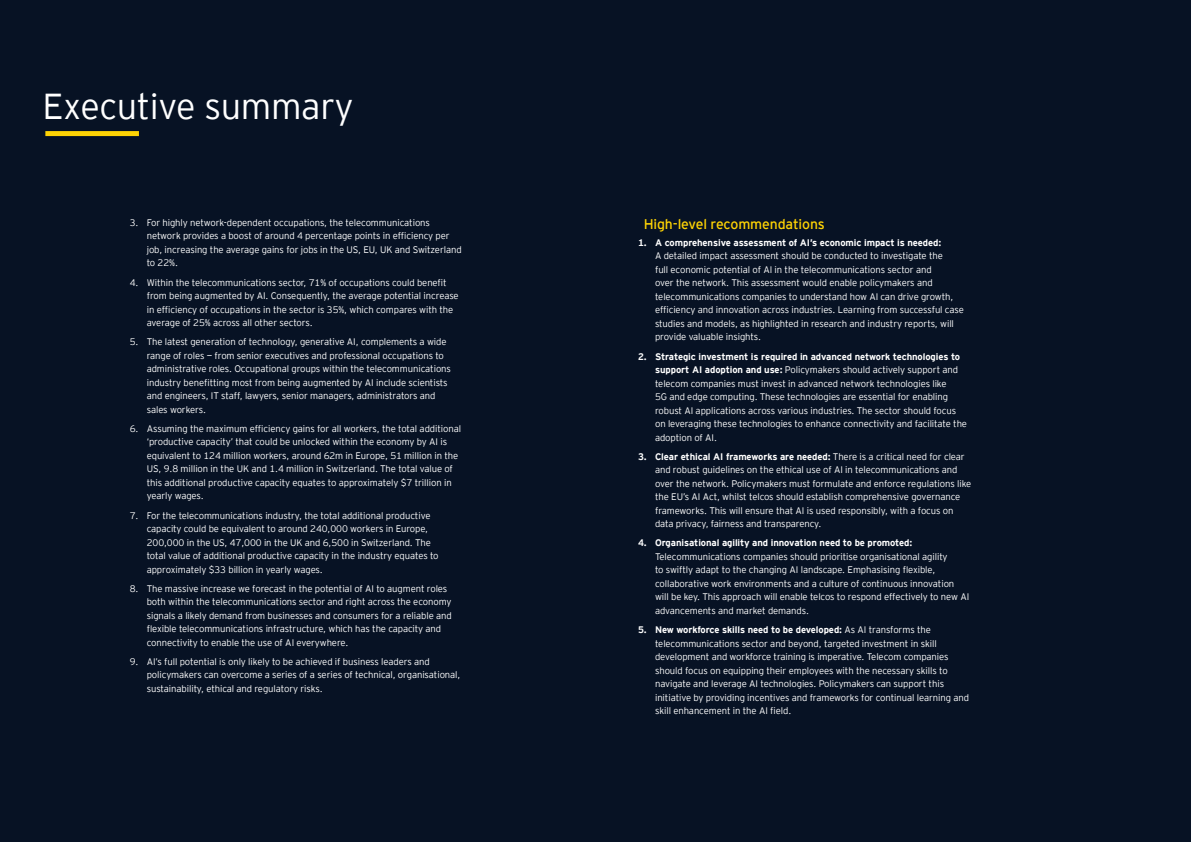
<style>
.page{position:relative;width:1191px;height:842px;background:#071224}
.page>*{position:absolute;margin:0;border:0;box-sizing:border-box;transform-origin:0 0}
.A_Headline{font:300 36px "EY Interstate";letter-spacing:-.01em;color:#fff}
.D_Subhead_2{font:14px "EY Interstate";letter-spacing:-.01em;color:#fed304}
.t1{font:300 9.5px/13.5px "EY Interstate";letter-spacing:-.01em;color:#fff}
.s1{font-weight:700}
</style>
<div class="page">
<div style="left:45px;top:131px;width:94px;height:5px;background:#fed304"></div>
<p class="A_Headline" style="left:43px;top:81px;width:313px">Executive summary</p>
<p class="t1" style="left:147px;top:215px;width:316px;text-indent:-17px">3. For highly network-dependent occupations, the telecommunications network provides a boost of around 4 percentage points in efficiency per job, increasing the average gains for jobs in the US, EU, UK and Switzerland to 22%.</p>
<p class="t1" style="left:147px;top:275px;width:313px;text-indent:-17px">4. Within the telecommunications sector, 71% of occupations could benefit from being augmented by AI. Consequently, the average potential increase in efficiency of occupations in the sector is 35%, which compares with the average of 25% across all other sectors.</p>
<p class="t1" style="left:147px;top:335px;width:306px;text-indent:-17px">5. The latest generation of technology, generative AI, complements a wide range of roles — from senior executives and professional occupations to administrative roles. Occupational groups within the telecommunications industry benefitting most from being augmented by AI include scientists and engineers, IT staff, lawyers, senior managers, administrators and sales workers.</p>
<p class="t1" style="left:147px;top:421px;width:316px;text-indent:-17px">6. Assuming the maximum efficiency gains for all workers, the total additional ‘productive capacity’ that could be unlocked within the economy by AI is equivalent to 124 million workers, around 62m in Europe, 51 million in the US, 9.8 million in the UK and 1.4 million in Switzerland. The total value of this additional productive capacity equates to approximately $7 trillion in yearly wages.</p>
<p class="t1" style="left:147px;top:508px;width:293px;text-indent:-17px">7. For the telecommunications industry, the total additional productive capacity could be equivalent to around 240,000 workers in Europe, 200,000 in the US, 47,000 in the UK and 6,500 in Switzerland. The total value of additional productive capacity in the industry equates to approximately $33 billion in yearly wages.</p>
<p class="t1" style="left:147px;top:581px;width:306px;text-indent:-17px">8. The massive increase we forecast in the potential of AI to augment roles both within the telecommunications sector and right across the economy signals a likely demand from businesses and consumers for a reliable and flexible telecommunications infrastructure, which has the capacity and connectivity to enable the use of AI everywhere.</p>
<p class="t1" style="left:147px;top:654px;width:315px;text-indent:-17px">9. AI’s full potential is only likely to be achieved if business leaders and policymakers can overcome a series of a series of technical, organisational, sustainability, ethical and regulatory risks.</p>
<p class="D_Subhead_2" style="left:643px;top:215px;width:183px">High-level recommendations</p>
<p class="t1" style="left:655px;top:235px;width:310px;text-indent:-17px"><span class="s1">1. A comprehensive assessment of AI’s economic impact is needed:<br></span>A detailed impact assessment should be conducted to investigate the<br>full economic potential of AI in the telecommunications sector and<br>over the network. This assessment would enable policymakers and telecommunications companies to understand how AI can drive growth, efficiency and innovation across industries. Learning from successful case studies and models, as highlighted in research and industry reports, will provide valuable insights.</p>
<p class="t1" style="left:655px;top:349px;width:313px;text-indent:-17px"><span class="s1">2. Strategic investment is required in advanced network technologies to support AI adoption and use:</span> Policymakers should actively support and telecom companies must invest in advanced network technologies like<br>5G and edge computing. These technologies are essential for enabling robust AI applications across various industries. The sector should focus on leveraging these technologies to enhance connectivity and facilitate the adoption of AI.</p>
<p class="t1" style="left:655px;top:449px;width:318px;text-indent:-17px"><span class="s1">3. Clear ethical AI frameworks are needed:</span> There is a critical need for clear and robust guidelines on the ethical use of AI in telecommunications and over the network. Policymakers must formulate and enforce regulations like the EU’s AI Act, whilst telcos should establish comprehensive governance frameworks. This will ensure that AI is used responsibly, with a focus on data privacy, fairness and transparency.</p>
<p class="t1" style="left:655px;top:536px;width:316px;text-indent:-17px"><span class="s1">4. Organisational agility and innovation need to be promoted:<br></span>Telecommunications companies should prioritise organisational agility<br>to swiftly adapt to the changing AI landscape. Emphasising flexible, collaborative work environments and a culture of continuous innovation will be key. This approach will enable telcos to respond effectively to new AI advancements and market demands.</p>
<p class="t1" style="left:655px;top:622px;width:315px;text-indent:-17px"><span class="s1">5. New workforce skills need to be developed:</span> As AI transforms the telecommunications sector and beyond, targeted investment in skill development and workforce training is imperative. Telecom companies should focus on equipping their employees with the necessary skills to navigate and leverage AI technologies. Policymakers can support this initiative by providing incentives and frameworks for continual learning and skill enhancement in the AI field.</p>
</div>
